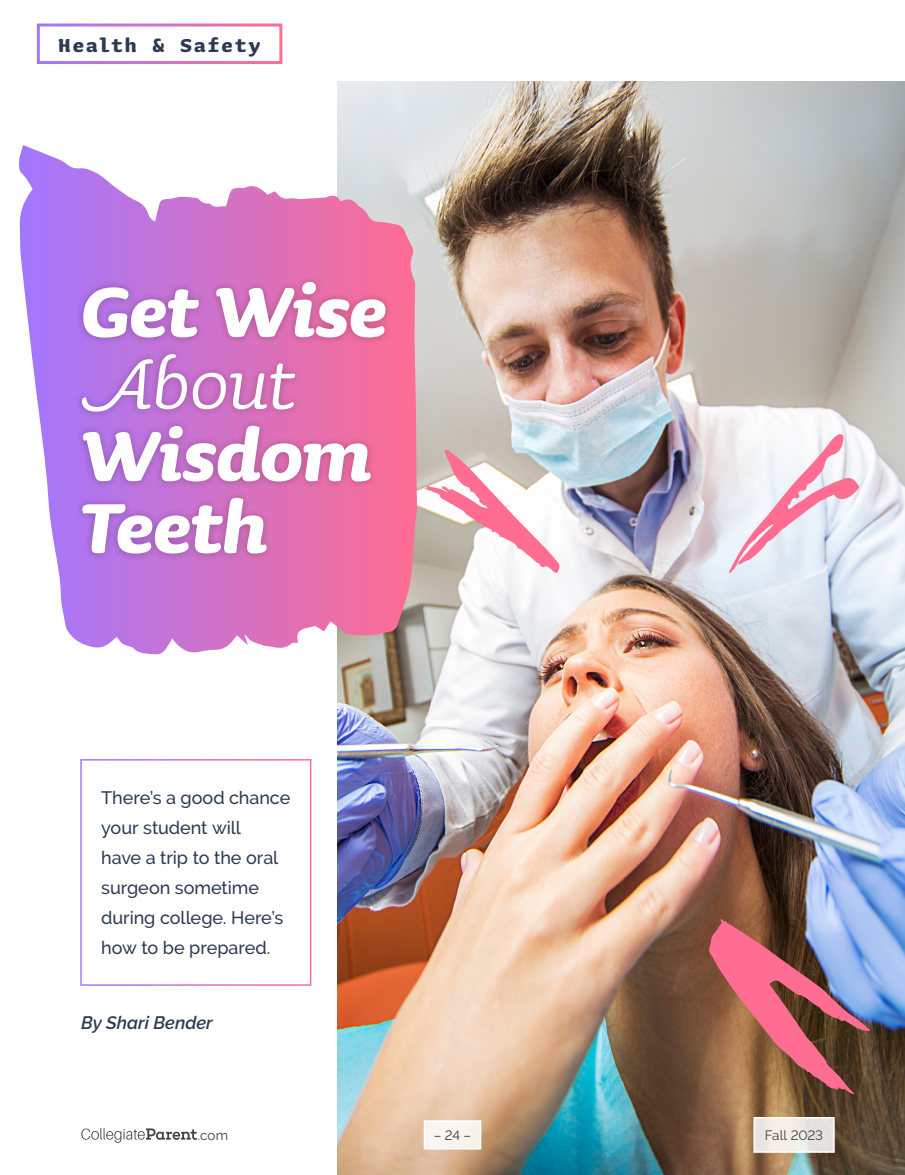
<style>
.page{position:relative;width:905px;height:1175px;background:#fff}
.page>*{position:absolute;margin:0;border:0;box-sizing:border-box;transform-origin:0 0}
.H1___Article_Title___Health_Safety{font:italic 700 90px/72px "Sauna Pro";letter-spacing:-.01em;color:#fff}
.t1{font:700 24px "Sauna Mono Pro";letter-spacing:.07em;color:#2c3b53}
.P___Wisdom_Bordered{font:500 18px/30px "Raleway";letter-spacing:-.005em;color:#2c3b53}
.P___Byline{font:italic 600 18px "Raleway";color:#2c3b53}
.t2{font:13.5px "Raleway";letter-spacing:-.005em;color:#404040}
.s1{font-family:"Sauna Pro Regular Italic Swash";font-weight:400;font-style:normal}
</style>
<div class="page">
<img style="left:338px;top:82px;width:566px;height:1092px">
<svg style="left:19px;top:145px;width:398px;height:510px"></svg>
<div style="left:80px;top:759px;width:231px;height:226px;border:2px solid #fff"></div>
<div style="left:74px;top:274px;width:320px;height:288px;background:#000;opacity:.25"></div>
<svg style="left:423px;top:449px;width:137px;height:124px"></svg>
<svg style="left:729px;top:434px;width:130px;height:139px"></svg>
<svg style="left:708px;top:918px;width:161px;height:176px;background:#9f6769"></svg>
<svg style="left:752px;top:1116px;width:83px;height:37px;background:#e8e3dd"></svg>
<svg style="left:423px;top:1119px;width:59px;height:31px"></svg>
<svg style="left:81px;top:1128px;width:116px;height:15px"></svg>
<div style="left:37px;top:24px;width:245px;height:40px;border:3px solid #fff"></div>
<p class="t1" style="left:59px;top:31px;width:203px">Health &amp; Safety</p>
<h1 class="H1___Article_Title___Health_Safety" style="left:81px;top:273px;width:307px">Get Wise<br><span class="s1">About<br></span>Wisdom<br>Teeth</h1>
<p class="P___Wisdom_Bordered" style="left:101px;top:782px;width:190px">There’s a good chance your student will<br>have a trip to the oral surgeon sometime during college. Here’s how to be prepared.</p>
<p class="P___Byline" style="left:81px;top:1012px;width:133px">By Shari Bender</p>
<p class="t2" style="left:198px;top:1127px;width:32px">.com</p>
<p class="t2" style="left:434px;top:1127px;width:39px">– 24 –</p>
<p class="t2" style="left:765px;top:1127px;width:60px">Fall 2023</p>
</div>
